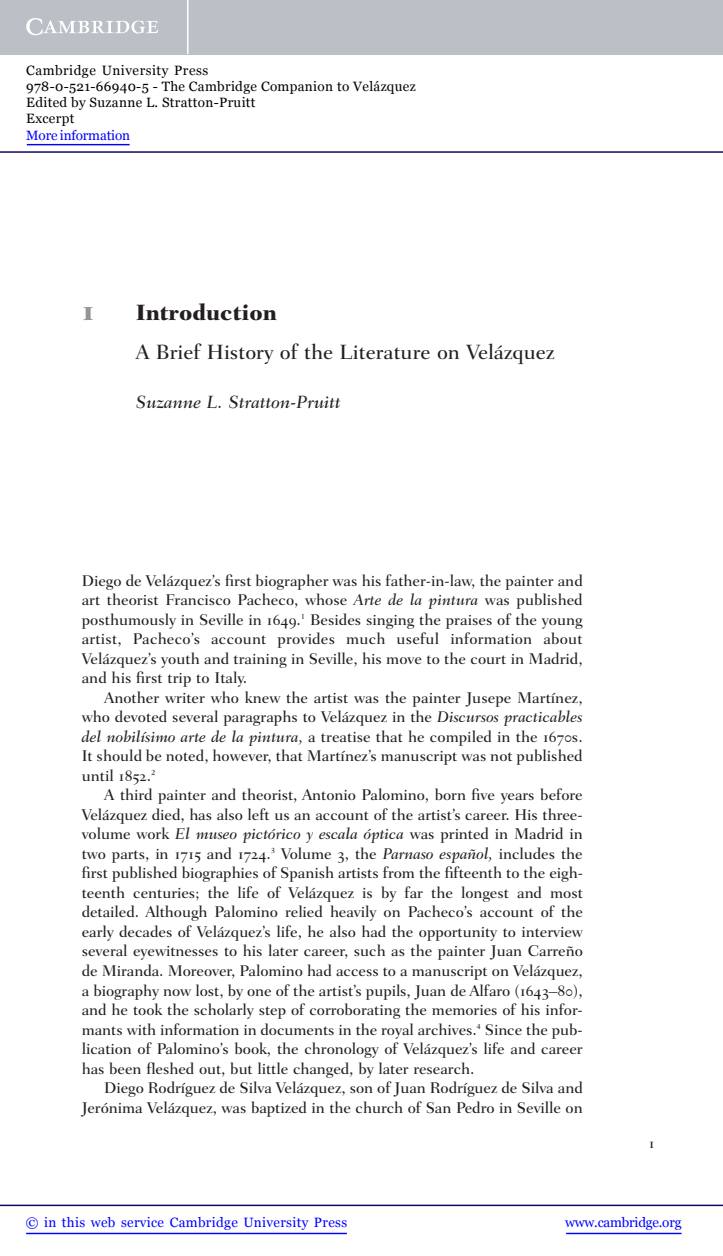
<style>
.page{position:relative;width:723px;height:1256px;background:#fff}
.page>*{position:absolute;margin:0;border:0;box-sizing:border-box;transform-origin:0 0}
.t1{font:30px "Fairfield LH Heavy SC";color:#939598}
.t2{font:800 22.5px "Fairfield LH";color:#231f20}
.t3{font:500 21px "Fairfield LH";color:#231f20}
.t4{font:italic 500 18px "Fairfield LH";color:#231f20}
.t5{font:500 15.75px "Fairfield LH";letter-spacing:-.005em;color:#231f20}
.t6{font:15px "Fairfield LH Medium SC";color:#231f20}
.t7{font:13.5px/16.2px "Georgia";letter-spacing:.025em;color:#000}
.t8{font:13.5px "Georgia";letter-spacing:.025em;color:#00f}
.t9{font:13.5px "Georgia";letter-spacing:-.015em;color:#00f}
.t10{font:13.5px "Georgia";letter-spacing:-.01em;color:#00f}
.s1{font-style:italic}
.s2{font-family:"Fairfield LH Medium SC";font-weight:400}
</style>
<div class="page">
<hr style="left:566px;top:1232px;width:116px;height:1px;background:#00f">
<hr style="left:0;top:1204px;width:723px;height:1px;background:#150666">
<hr style="left:26px;top:1232px;width:321px;height:1px;background:#00f">
<div style="left:0;top:0;width:723px;height:54px;background:#bac0c6"></div>
<svg style="left:26px;top:18px;width:132px;height:17px"></svg>
<hr style="left:187px;top:0;width:2px;height:54px;background:#fff">
<hr style="left:0;top:151px;width:723px;height:2px;background:#150666">
<hr style="left:27px;top:144px;width:103px;height:1px;background:#00f">
<p class="t7" style="left:26px;top:62px;width:391px">Cambridge University Press<br>978-0-521-66940-5 - The Cambridge Companion to Velázquez Edited by Suzanne L. Stratton-Pruitt<br>Excerpt</p>
<p class="t10" style="left:26px;top:127px;width:105px">More information</p>
<p class="t1" style="left:82px;top:292px;width:14px">1</p>
<p class="t2" style="left:136px;top:303px;width:143px">Introduction</p>
<p class="t3" style="left:136px;top:343px;width:420px">A Brief History of the Literature on Velázquez</p>
<p class="t4" style="left:136px;top:394px;width:207px">Suzanne L. Stratton-Pruitt</p>
<p class="t5" style="left:82px;top:574px;width:503px">Diego de Velázquez’s first biographer was his father-in-law, the painter and</p>
<p class="t5" style="left:82px;top:593px;width:503px">art theorist Francisco Pacheco, whose <span class="s1">Arte de la pintura</span> was published</p>
<p class="t5" style="left:82px;top:613px;width:503px">posthumously in Seville in <span class="s2">1649</span>.<sup>1</sup> Besides singing the praises of the young</p>
<p class="t5" style="left:82px;top:632px;width:502px">artist, Pacheco’s account provides much useful information about</p>
<p class="t5" style="left:82px;top:652px;width:503px">Velázquez’s youth and training in Seville, his move to the court in Madrid,</p>
<p class="t5" style="left:82px;top:671px;width:167px">and his first trip to Italy.</p>
<p class="t5" style="left:104px;top:691px;width:480px">Another writer who knew the artist was the painter Jusepe Martínez,</p>
<p class="t5" style="left:82px;top:710px;width:503px">who devoted several paragraphs to Velázquez in the <span class="s1">Discursos practicables</span></p>
<p class="t5" style="left:82px;top:730px;width:503px"><span class="s1">del nobilísimo arte de la pintura,</span> a treatise that he compiled in the <span class="s2">1670</span>s.</p>
<p class="t5" style="left:82px;top:749px;width:503px">It should be noted, however, that Martínez’s manuscript was not published</p>
<p class="t5" style="left:82px;top:769px;width:75px">until <span class="s2">1852</span>.<sup>2</sup></p>
<p class="t5" style="left:104px;top:788px;width:480px">A third painter and theorist, Antonio Palomino, born five years before</p>
<p class="t5" style="left:82px;top:808px;width:502px">Velázquez died, has also left us an account of the artist’s career. His three-</p>
<p class="t5" style="left:82px;top:827px;width:503px">volume work <span class="s1">El museo pictórico y escala óptica</span> was printed in Madrid in</p>
<p class="t5" style="left:82px;top:847px;width:503px">two parts, in <span class="s2">1715</span> and <span class="s2">1724</span>.<sup>3</sup> Volume <span class="s2">3</span>, the <span class="s1">Parnaso español,</span> includes the</p>
<p class="t5" style="left:82px;top:866px;width:503px">first published biographies of Spanish artists from the fifteenth to the eigh-</p>
<p class="t5" style="left:82px;top:886px;width:503px">teenth centuries; the life of Velázquez is by far the longest and most</p>
<p class="t5" style="left:82px;top:905px;width:503px">detailed. Although Palomino relied heavily on Pacheco’s account of the</p>
<p class="t5" style="left:82px;top:925px;width:503px">early decades of Velázquez’s life, he also had the opportunity to interview</p>
<p class="t5" style="left:82px;top:944px;width:503px">several eyewitnesses to his later career, such as the painter Juan Carreño</p>
<p class="t5" style="left:82px;top:964px;width:503px">de Miranda. Moreover, Palomino had access to a manuscript on Velázquez,</p>
<p class="t5" style="left:82px;top:983px;width:503px">a biography now lost, by one of the artist’s pupils, Juan de Alfaro (<span class="s2">1643</span>–<span class="s2">80</span>),</p>
<p class="t5" style="left:82px;top:1003px;width:503px">and he took the scholarly step of corroborating the memories of his infor-</p>
<p class="t5" style="left:82px;top:1022px;width:503px">mants with information in documents in the royal archives.<sup>4</sup> Since the pub-</p>
<p class="t5" style="left:82px;top:1042px;width:503px">lication of Palomino’s book, the chronology of Velázquez’s life and career</p>
<p class="t5" style="left:82px;top:1061px;width:394px">has been fleshed out, but little changed, by later research.</p>
<p class="t5" style="left:104px;top:1081px;width:480px">Diego Rodríguez de Silva Velázquez, son of Juan Rodríguez de Silva and</p>
<p class="t5" style="left:82px;top:1100px;width:503px">Jerónima Velázquez, was baptized in the church of San Pedro in Seville on</p>
<p class="t6" style="left:649px;top:1134px;width:7px">1</p>
<p class="t8" style="left:26px;top:1214px;width:323px">© in this web service Cambridge University Press</p>
<p class="t9" style="left:565px;top:1214px;width:118px">www.cambridge.org</p>
</div>
